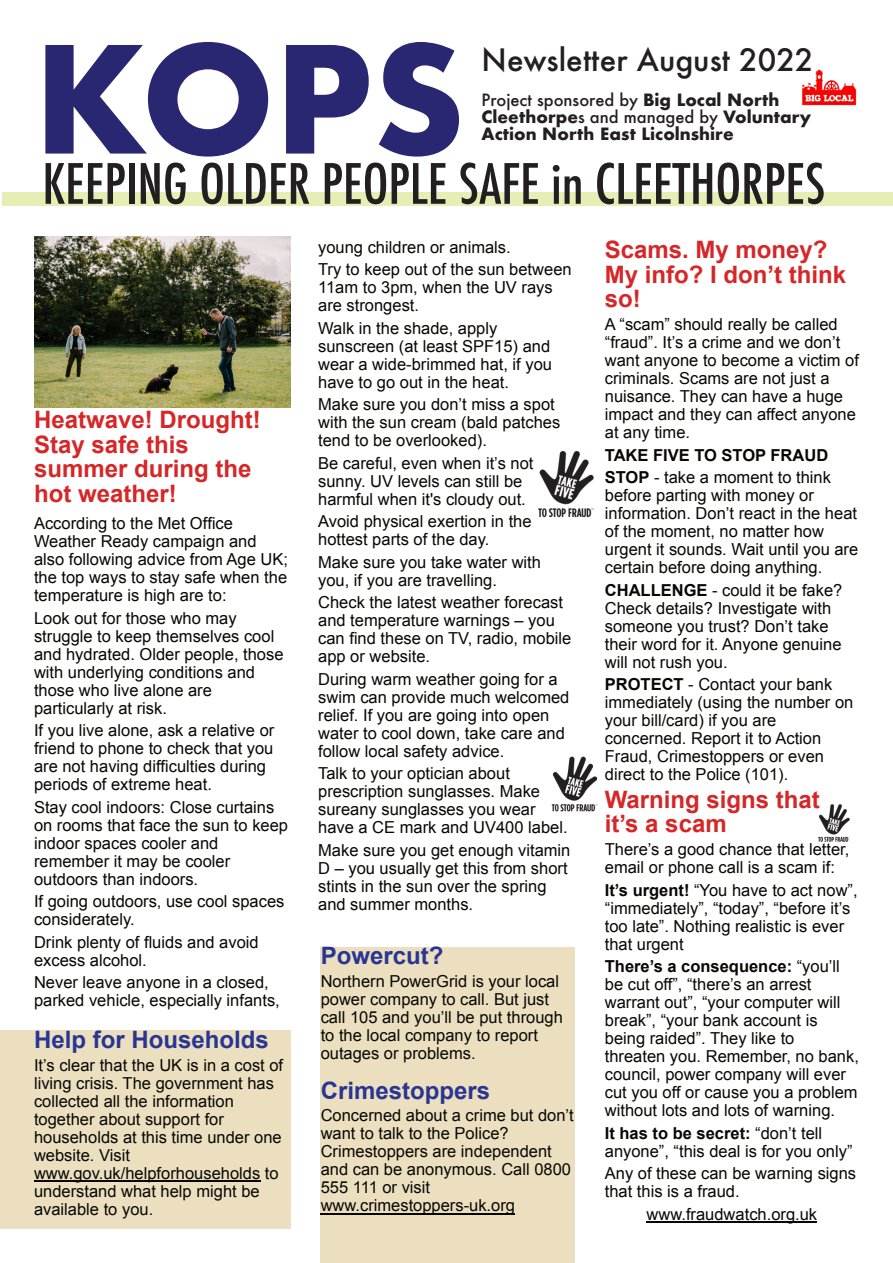
<style>
.page{position:relative;width:893px;height:1263px;background:#fff}
.page>*{position:absolute;margin:0;border:0;box-sizing:border-box;transform-origin:0 0}
.t1{font:700 144px "Futura";color:#292772}
.t2{font:500 condensed 54px "Futura";color:#231f20}
.t3{font:500 30px "Futura";color:#231f20}
.t4{font:700 24px/24.8px "Arial";color:#d72627}
.t5{font:700 24px "Arial";color:#293593}
.t6{font:16.5px/18px "Arial";color:#080704}
.t7{font:700 16.5px/17px "Futura";color:#231f20}
.t8{font:700 16.5px/22.5px "Arial";color:#080704}
.s1{font-weight:500}
.s2{font-weight:400}
.s3{font-weight:700}
</style>
<div class="page">
<div style="left:2px;top:192px;width:891px;height:14px;background:#e7eeb5"></div>
<img style="left:802px;top:69px;width:55px;height:37px">
<div style="left:0;top:1031px;width:291px;height:198px;background:#ebdfc0"></div>
<div style="left:321px;top:947px;width:254px;height:316px;background:#ebdfc0"></div>
<img style="left:34px;top:237px;width:257px;height:171px">
<hr style="left:321px;top:1213px;width:194px;height:1px;background:#080704">
<hr style="left:647px;top:1221px;width:170px;height:1px;background:#080704">
<hr style="left:34px;top:1180px;width:226px;height:1px;background:#080704">
<img style="left:538px;top:450px;width:56px;height:68px">
<img style="left:551px;top:756px;width:47px;height:56px">
<img style="left:818px;top:804px;width:32px;height:38px">
<h1 class="t1" style="left:34px;top:34px;width:433px">KOPS</h1>
<h2 class="t2" style="left:42px;top:159px;width:784px">KEEPING OLDER PEOPLE SAFE in CLEETHORPES</h2>
<h3 class="t3" style="left:481px;top:46px;width:333px">Newsletter August 2022</h3>
<p class="t7" style="left:481px;top:93px;width:331px"><span class="s1">Project sponsored by</span> Big Local North<br>Cleethorpe<span class="s1">s and managed by</span> Voluntary<br>Action North East Licolnshire</p>
<h3 class="t4" style="left:34px;top:409px;width:228px">Heatwave! Drought!<br>Stay safe this summer during the hot weather!</h3>
<p class="t6" style="left:34px;top:516px;width:256px">According to the Met Office<br>Weather Ready campaign and also following advice from Age UK; the top ways to stay safe when the temperature is high are to:</p>
<p class="t6" style="left:34px;top:610px;width:251px">Look out for those who may struggle to keep themselves cool and hydrated. Older people, those with underlying conditions and those who live alone are particularly at risk.</p>
<p class="t6" style="left:34px;top:723px;width:242px">If you live alone, ask a relative or friend to phone to check that you are not having difficulties during periods of extreme heat.</p>
<p class="t6" style="left:34px;top:799px;width:256px">Stay cool indoors: Close curtains on rooms that face the sun to keep indoor spaces cooler and remember it may be cooler outdoors than indoors.</p>
<p class="t6" style="left:34px;top:894px;width:252px">If going outdoors, use cool spaces considerately.</p>
<p class="t6" style="left:34px;top:934px;width:226px">Drink plenty of fluids and avoid excess alcohol.</p>
<p class="t6" style="left:34px;top:975px;width:247px">Never leave anyone in a closed, parked vehicle, especially infants,</p>
<h3 class="t5" style="left:34px;top:1030px;width:236px">Help for Households</h3>
<p class="t6" style="left:34px;top:1057px;width:251px">It’s clear that the UK is in a cost of living crisis. The government has collected all the information together about support for households at this time under one website. Visit www.gov.uk/helpforhouseholds to understand what help might be available to you.</p>
<p class="t6" style="left:318px;top:237px;width:255px;line-height:22.5px">young children or animals.<br>Try to keep out of the sun between</p>
<p class="t6" style="left:318px;top:280px;width:236px">11am to 3pm, when the UV rays are strongest.</p>
<p class="t6" style="left:318px;top:320px;width:235px">Walk in the shade, apply sunscreen (at least SPF15) and wear a wide-brimmed hat, if you have to go out in the heat.</p>
<p class="t6" style="left:318px;top:397px;width:244px">Make sure you don’t miss a spot with the sun cream (bald patches tend to be overlooked).</p>
<p class="t6" style="left:318px;top:455px;width:217px">Be careful, even when it’s not sunny. UV levels can still be harmful when it's cloudy out.</p>
<p class="t6" style="left:318px;top:514px;width:215px">Avoid physical exertion in the hottest parts of the day.</p>
<p class="t6" style="left:318px;top:554px;width:224px">Make sure you take water with you, if you are travelling.</p>
<p class="t6" style="left:318px;top:595px;width:255px">Check the latest weather forecast and temperature warnings – you can find these on TV, radio, mobile app or website.</p>
<p class="t6" style="left:318px;top:671px;width:253px">During warm weather going for a swim can provide much welcomed relief. If you are going into open water to cool down, take care and follow local safety advice.</p>
<p class="t6" style="left:318px;top:766px;width:251px">Talk to your optician about prescription sunglasses. Make sureany sunglasses you wear have a CE mark and UV400 label.</p>
<p class="t6" style="left:318px;top:842px;width:254px">Make sure you get enough vitamin<br>D – you usually get this from short stints in the sun over the spring and summer months.</p>
<h3 class="t5" style="left:321px;top:947px;width:124px">Powercut?</h3>
<p class="t6" style="left:321px;top:973px;width:244px">Northern PowerGrid is your local power company to call. But just call 105 and you’ll be put through to the local company to report outages or problems.</p>
<h3 class="t5" style="left:321px;top:1081px;width:171px">Crimestoppers</h3>
<p class="t6" style="left:321px;top:1108px;width:255px">Concerned about a crime but don’t want to talk to the Police?<br>Crimestoppers are independent and can be anonymous. Call 0800<br>555 111 or visit www.crimestoppers-uk.org</p>
<h3 class="t4" style="left:605px;top:239px;width:243px">Scams. My money?<br>My info? I don’t think so!</h3>
<p class="t6" style="left:605px;top:317px;width:256px">A “scam” should really be called “fraud”. It’s a crime and we don’t want anyone to become a victim of criminals. Scams are not just a nuisance. They can have a huge impact and they can affect anyone at any time.</p>
<p class="t8" style="left:605px;top:445px;width:228px">TAKE FIVE TO STOP FRAUD<br>STOP <span class="s2">- take a moment to think</span></p>
<p class="t6" style="left:605px;top:488px;width:255px">before parting with money or information. Don’t react in the heat of the moment, no matter how urgent it sounds. Wait until you are certain before doing anything.</p>
<p class="t6" style="left:605px;top:582px;width:239px"><span class="s3">CHALLENGE</span> - could it be fake?<br>Check details? Investigate with someone you trust? Don’t take their word for it. Anyone genuine will not rush you.</p>
<p class="t6" style="left:605px;top:677px;width:250px"><span class="s3">PROTECT</span> - Contact your bank immediately (using the number on your bill/card) if you are concerned. Report it to Action<br>Fraud, Crimestoppers or even direct to the Police (101).</p>
<h3 class="t4" style="left:605px;top:789px;width:217px">Warning signs that it’s a scam</h3>
<p class="t6" style="left:605px;top:842px;width:246px">There’s a good chance that letter, email or phone call is a scam if:</p>
<p class="t6" style="left:605px;top:882px;width:254px"><span class="s3">It’s urgent!</span> “You have to act now”, “immediately”, “today”, “before it’s too late”. Nothing realistic is ever that urgent</p>
<p class="t6" style="left:605px;top:959px;width:256px"><span class="s3">There’s a consequence:</span> “you’ll be cut off”, “there’s an arrest warrant out”, “your computer will break”, “your bank account is being raided”. They like to threaten you. Remember, no bank, council, power company will ever cut you off or cause you a problem without lots and lots of warning.</p>
<p class="t6" style="left:605px;top:1125px;width:249px"><span class="s3">It has to be secret:</span> “don’t tell anyone”, “this deal is for you only”</p>
<p class="t6" style="left:605px;top:1166px;width:253px">Any of these can be warning signs that this is a fraud.</p>
<p class="t6" style="left:647px;top:1206px;width:172px">www.fraudwatch.org.uk</p>
</div>
